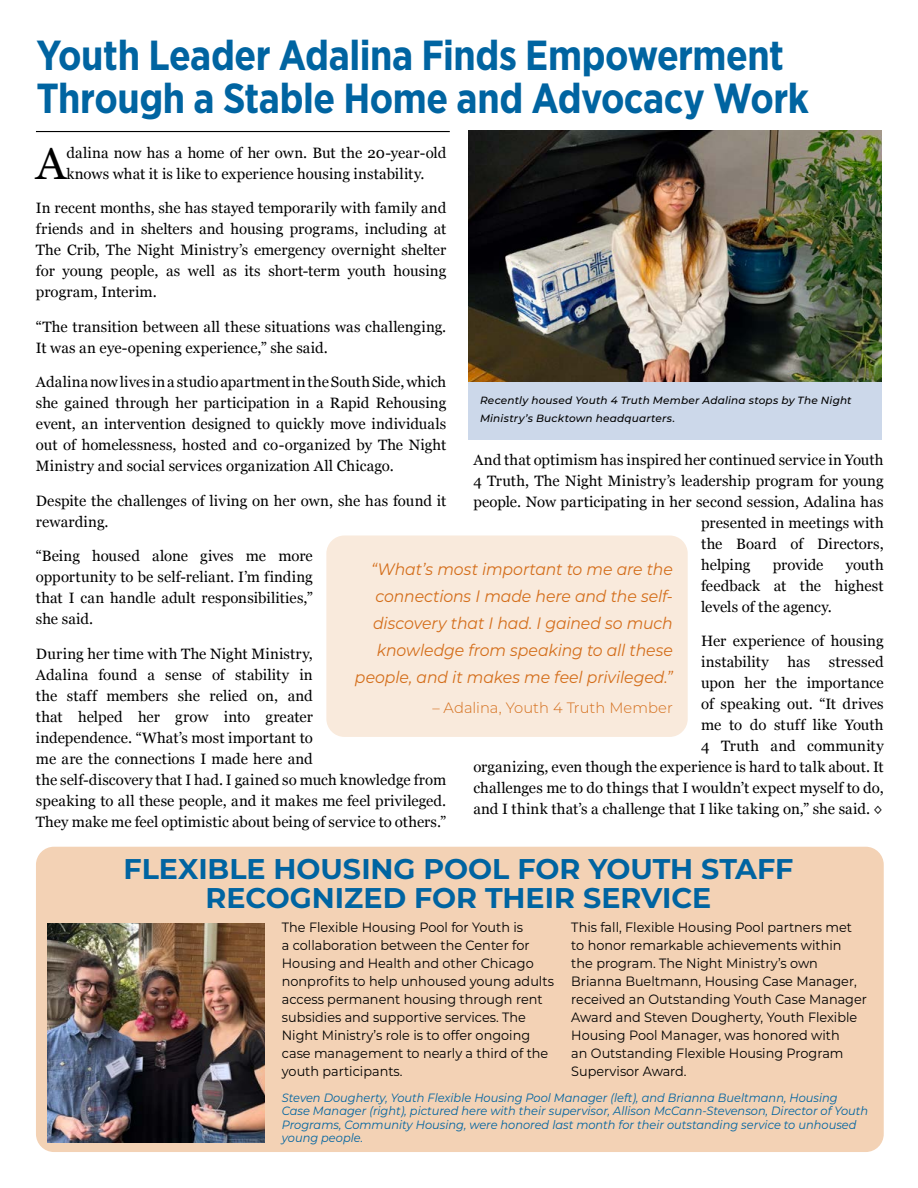
<style>
.page{position:relative;width:918px;height:1188px;background:#fff}
.page>*{position:absolute;margin:0;border:0;box-sizing:border-box;transform-origin:0 0}
.t1{font:45.3px "Georgia";color:#000}
.t2{font:700 42px/43.5px "Gotham Narrow";letter-spacing:-.01em;color:#0064a1}
.t3{font:700 28.5px/28.5px "Montserrat";color:#0064a1;text-align:center}
.t4{font:italic 16.5px/27px "Montserrat";letter-spacing:-.01em;color:#d46e1b;text-align:right;scale:.95 1}
.t5{font:15px/21px "Georgia";letter-spacing:.005em;color:#000}
.t6{font:300 15px "Montserrat";color:#d46e1b}
.t7{font:13.5px/18px "Montserrat";color:#000;scale:.95 1}
.t8{font:italic 12px/13.5px "Montserrat";color:#0064a1;scale:.95 1}
.t9{font:italic 500 10.5px/18px "Montserrat";letter-spacing:.02em;color:#000}
</style>
<div class="page">
<img style="left:468px;top:131px;width:413px;height:251px">
<div style="left:468px;top:382px;width:413px;height:58px;background:#ccd8ea"></div>
<div style="left:326px;top:536px;width:362px;height:201px;background:#f9eadc;border-radius:18px"></div>
<div style="left:36px;top:847px;width:848px;height:305px;background:#f3d2b5;border-radius:18px"></div>
<hr style="left:36px;top:131px;width:414px;height:1px;background:#000">
<img style="left:48px;top:924px;width:217px;height:218px">
<h2 class="t2" style="left:36px;top:33px;width:774px">Youth Leader Adalina Finds Empowerment<br>Through a Stable Home and Advocacy Work</h2>
<h1 class="t1" style="left:36px;top:130px;width:32px">A</h1>
<p class="t5" style="left:66px;top:141px;width:381px">dalina now has a home of her own. But the 20-year-old knows what it is like to experience housing instability.</p>
<p class="t5" style="left:36px;top:197px;width:412px;text-align:justify">In recent months, she has stayed temporarily with family and friends and in shelters and housing programs, including at The Crib, The Night Ministry’s emergency overnight shelter for young people, as well as its short-term youth housing program, Interim.</p>
<p class="t5" style="left:36px;top:315px;width:412px">“The transition between all these situations was challenging.<br>It was an eye-opening experience,” she said.</p>
<p class="t5" style="left:36px;top:371px;width:412px;text-align:justify">Adalina now lives in a studio apartment in the South Side, which she gained through her participation in a Rapid Rehousing event, an intervention designed to quickly move individuals out of homelessness, hosted and co-organized by The Night Ministry and social services organization All Chicago.</p>
<p class="t5" style="left:36px;top:489px;width:412px">Despite the challenges of living on her own, she has found it rewarding.</p>
<p class="t5" style="left:36px;top:545px;width:278px;text-align:justify">“Being housed alone gives me more opportunity to be self-reliant. I’m finding that I can handle adult responsibilities,” she said.</p>
<p class="t5" style="left:36px;top:642px;width:412px">During her time with The Night Ministry,<br>Adalina found a sense of stability in<br>the staff members she relied on, and<br>that helped her grow into greater<br>independence. “What’s most important to<br>me are the connections I made here and<br>the self-discovery that I had. I gained so much knowledge from speaking to all these people, and it makes me feel privileged.<br>They make me feel optimistic about being of service to others.”</p>
<p class="t9" style="left:480px;top:391px;width:373px">Recently housed Youth 4 Truth Member Adalina stops by The Night<br>Ministry’s Bucktown headquarters.</p>
<p class="t5" style="left:473px;top:448px;width:412px">And that optimism has inspired her continued service in Youth</p>
<p class="t5" style="left:473px;top:469px;width:412px">4 Truth, The Night Ministry’s leadership program for young</p>
<p class="t5" style="left:473px;top:490px;width:412px">people. Now participating in her second session, Adalina has</p>
<p class="t5" style="left:701px;top:511px;width:184px">presented in meetings with</p>
<p class="t5" style="left:701px;top:532px;width:184px">the Board of Directors,</p>
<p class="t5" style="left:701px;top:553px;width:51px">helping</p>
<p class="t5" style="left:773px;top:553px;width:52px">provide</p>
<p class="t5" style="left:701px;top:553px;width:184px;text-align:justify;text-indent:145px">youth feedback at the highest levels of the agency.</p>
<p class="t5" style="left:473px;top:630px;width:412px;text-align:right">Her experience of housing<br>instability has stressed<br>upon her the importance<br>of speaking out. “It drives<br>me to do stuff like Youth<br>4 Truth and community<br>organizing, even though the experience is hard to talk about. It challenges me to do things that I wouldn’t expect myself to do, and I think that’s a challenge that I like taking on,” she said. ◊</p>
<p class="t4" style="left:355px;top:555px;width:336px">“What’s most important to me are the connections I made here and the self&shy;discovery that I had. I gained so much knowledge from speaking to all these people, and it makes me feel privileged.”</p>
<p class="t6" style="left:433px;top:698px;width:242px">– Adalina, Youth 4 Truth Member</p>
<h3 class="t3" style="left:124px;top:853px;width:671px">FLEXIBLE HOUSING POOL FOR YOUTH STAFF<br>RECOGNIZED FOR THEIR SERVICE</h3>
<p class="t7" style="left:282px;top:918px;width:288px">The Flexible Housing Pool for Youth is<br>a collaboration between the Center for Housing and Health and other Chicago nonprofits to help unhoused young adults access permanent housing through rent subsidies and supportive services. The Night Ministry’s role is to offer ongoing case management to nearly a third of the youth participants.</p>
<p class="t7" style="left:571px;top:918px;width:313px">This fall, Flexible Housing Pool partners met to honor remarkable achievements within<br>the program. The Night Ministry’s own Brianna Bueltmann, Housing Case Manager, received an Outstanding Youth Case Manager Award and Steven Dougherty, Youth Flexible Housing Pool Manager, was honored with<br>an Outstanding Flexible Housing Program Supervisor Award.</p>
<p class="t8" style="left:282px;top:1090px;width:619px">Steven Dougherty, Youth Flexible Housing Pool Manager (left), and Brianna Bueltmann, Housing Case Manager (right), pictured here with their supervisor, Allison McCann-Stevenson, Director of Youth Programs, Community Housing, were honored last month for their outstanding service to unhoused young people.</p>
</div>
